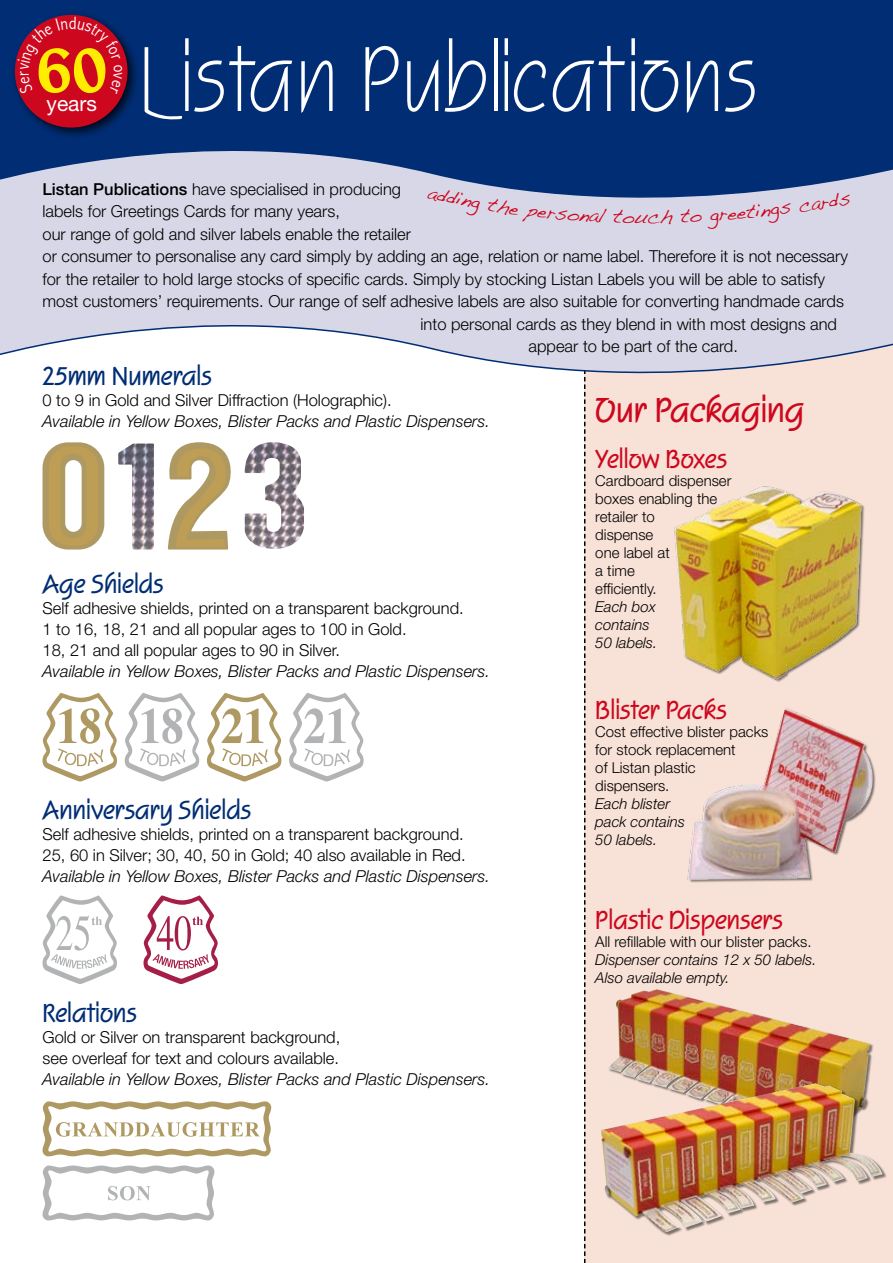
<style>
.page{position:relative;width:893px;height:1263px;background:#fff}
.page>*{position:absolute;margin:0;border:0;box-sizing:border-box;transform-origin:0 0}
.t1{font:500 72px "Belwe";color:#ffed00}
.t2{font:700 36px "Squire D";color:#cd071e}
.t3{font:700 27px "Squire D";color:#002d74}
.t4{font:700 27px "Squire D";color:#cd071e}
.t5{font:21px "Helvetica Neue LT Std";color:#fff}
.t6{font:19.5px "Handwriting Dakota";color:#cd071e}
.t7{font:300 16.5px/21px "Helvetica Neue LT Std";color:#000}
.t8{font:italic 300 16.5px "Helvetica Neue LT Std";color:#000}
.t9{font:300 15px/18px "Helvetica Neue LT Std";color:#000}
.t10{font:italic 300 15px/18px "Helvetica Neue LT Std";color:#000}
.s1{font-weight:500}
</style>
<div class="page">
<div style="left:584px;top:407px;width:309px;height:856px;background:#f8e1d6"></div>
<svg style="left:0;top:232px;width:893px;height:175px"></svg>
<svg style="left:0;top:0;width:893px;height:232px;background:#3c5c93"></svg>
<div style="left:11px;top:11px;width:129px;height:129px;background:#000;opacity:.75"></div>
<div style="left:15px;top:15px;width:113px;height:113px;background:#cd071e;border-radius:50%"></div>
<div style="left:608px;top:989px;width:266px;height:154px;background:#000;opacity:.5"></div>
<img style="left:608px;top:989px;width:48px;height:83px">
<div style="left:601px;top:1083px;width:286px;height:153px;background:#000;opacity:.5"></div>
<img style="left:601px;top:1083px;width:214px;height:120px">
<svg style="left:43px;top:442px;width:61px;height:107px"></svg>
<svg style="left:43px;top:693px;width:74px;height:88px"></svg>
<svg style="left:125px;top:693px;width:74px;height:88px"></svg>
<svg style="left:207px;top:693px;width:74px;height:88px"></svg>
<svg style="left:289px;top:693px;width:75px;height:88px"></svg>
<svg style="left:43px;top:895px;width:74px;height:89px"></svg>
<svg style="left:144px;top:895px;width:74px;height:89px"></svg>
<svg style="left:43px;top:1101px;width:228px;height:55px"></svg>
<svg style="left:43px;top:1165px;width:171px;height:55px"></svg>
<img style="left:671px;top:699px;width:213px;height:193px">
<img style="left:118px;top:443px;width:36px;height:106px">
<img style="left:244px;top:442px;width:60px;height:107px">
<svg style="left:168px;top:442px;width:63px;height:107px"></svg>
<img style="left:640px;top:457px;width:238px;height:229px">
<svg style="left:145px;top:47px;width:37px;height:73px;background:#1e4684"></svg>
<svg style="left:185px;top:61px;width:4px;height:50px"></svg>
<svg style="left:185px;top:38px;width:4px;height:17px"></svg>
<svg style="left:194px;top:46px;width:98px;height:66px;background:#31558e"></svg>
<svg style="left:301px;top:60px;width:32px;height:53px"></svg>
<svg style="left:365px;top:46px;width:33px;height:65px"></svg>
<svg style="left:407px;top:59px;width:31px;height:53px"></svg>
<svg style="left:445px;top:38px;width:41px;height:74px"></svg>
<hr style="left:494px;top:38px;width:4px;height:73px;background:#fff">
<hr style="left:505px;top:61px;width:3px;height:50px;background:#fff">
<hr style="left:505px;top:38px;width:3px;height:17px;background:#fff">
<svg style="left:514px;top:60px;width:32px;height:52px"></svg>
<svg style="left:553px;top:46px;width:72px;height:66px;background:#2f548d"></svg>
<svg style="left:631px;top:61px;width:4px;height:50px"></svg>
<svg style="left:631px;top:38px;width:4px;height:17px"></svg>
<svg style="left:641px;top:60px;width:37px;height:52px"></svg>
<svg style="left:687px;top:60px;width:31px;height:53px"></svg>
<svg style="left:725px;top:60px;width:30px;height:52px"></svg>
<div style="left:427px;top:188px;width:53px;height:29px;background:#d8d7e7"></div>
<div style="left:487px;top:198px;width:120px;height:25px;background:#d8d7e7"></div>
<svg style="left:613px;top:210px;width:22px;height:13px"></svg>
<svg style="left:648px;top:209px;width:25px;height:15px"></svg>
<div style="left:681px;top:203px;width:111px;height:26px;background:#d8d7e7"></div>
<svg style="left:799px;top:193px;width:52px;height:19px"></svg>
<svg style="left:18px;top:16px;width:104px;height:78px"></svg>
<h1 class="t1" style="left:36px;top:26px;width:73px">60</h1>
<p class="t5" style="left:47px;top:91px;width:52px">years</p>
<p class="t7" style="left:43px;top:178px;width:360px"><span class="s1">Listan Publications</span> have specialised in producing</p>
<p class="t7" style="left:43px;top:200px;width:299px">labels for Greetings Cards for many years,</p>
<p class="t7" style="left:43px;top:223px;width:370px">our range of gold and silver labels enable the retailer</p>
<p class="t7" style="left:43px;top:245px;width:807px">or consumer to personalise any card simply by adding an age, relation or name label. Therefore it is not necessary</p>
<p class="t7" style="left:43px;top:268px;width:784px">for the retailer to hold large stocks of specific cards. Simply by stocking Listan Labels you will be able to satisfy</p>
<p class="t7" style="left:43px;top:290px;width:803px">most customers’ requirements. Our range of self adhesive labels are also suitable for converting handmade cards</p>
<p class="t7" style="left:421px;top:313px;width:418px">into personal cards as they blend in with most designs and</p>
<p class="t7" style="left:529px;top:335px;width:211px">appear to be part of the card.</p>
<p class="t6" style="left:634px;top:205px;width:15px">u</p>
<h3 class="t3" style="left:43px;top:361px;width:171px">25mm Numerals</h3>
<p class="t7" style="left:43px;top:389px;width:351px">0 to 9 in Gold and Silver Diffraction (Holographic).</p>
<p class="t8" style="left:43px;top:411px;width:449px">Available in Yellow Boxes, Blister Packs and Plastic Dispensers.</p>
<h3 class="t3" style="left:43px;top:569px;width:123px">Age Shields</h3>
<p class="t7" style="left:43px;top:597px;width:423px">Self adhesive shields, printed on a transparent background.<br>1 to 16, 18, 21 and all popular ages to 100 in Gold.<br>18, 21 and all popular ages to 90 in Silver.</p>
<p class="t8" style="left:43px;top:661px;width:449px">Available in Yellow Boxes, Blister Packs and Plastic Dispensers.</p>
<h3 class="t3" style="left:43px;top:795px;width:210px">Anniversary Shields</h3>
<p class="t7" style="left:43px;top:823px;width:425px">Self adhesive shields, printed on a transparent background.<br>25, 60 in Silver; 30, 40, 50 in Gold; 40 also available in Red.</p>
<p class="t8" style="left:43px;top:866px;width:449px">Available in Yellow Boxes, Blister Packs and Plastic Dispensers.</p>
<h3 class="t3" style="left:43px;top:998px;width:96px">Relations</h3>
<p class="t7" style="left:43px;top:1026px;width:299px">Gold or Silver on transparent background, see overleaf for text and colours available.</p>
<p class="t8" style="left:43px;top:1069px;width:449px">Available in Yellow Boxes, Blister Packs and Plastic Dispensers.</p>
<h2 class="t2" style="left:595px;top:390px;width:211px">Our Packaging</h2>
<h3 class="t4" style="left:595px;top:444px;width:133px">Yellow Boxes</h3>
<p class="t9" style="left:595px;top:471px;width:138px">Cardboard dispenser boxes enabling the retailer to<br>dispense<br>one label at<br>a time<br>efficiently.</p>
<p class="t10" style="left:595px;top:598px;width:63px">Each box contains<br>50 labels.</p>
<h3 class="t4" style="left:595px;top:695px;width:133px">Blister Packs</h3>
<p class="t9" style="left:595px;top:722px;width:175px">Cost effective blister packs for stock replacement<br>of Listan plastic dispensers.</p>
<p class="t10" style="left:595px;top:794px;width:91px">Each blister pack contains<br>50 labels.</p>
<h3 class="t4" style="left:595px;top:905px;width:189px">Plastic Dispensers</h3>
<p class="t9" style="left:595px;top:932px;width:218px">All refillable with our blister packs.</p>
<p class="t10" style="left:595px;top:951px;width:223px">Dispenser contains 12 x 50 labels.<br>Also available empty.</p>
</div>
